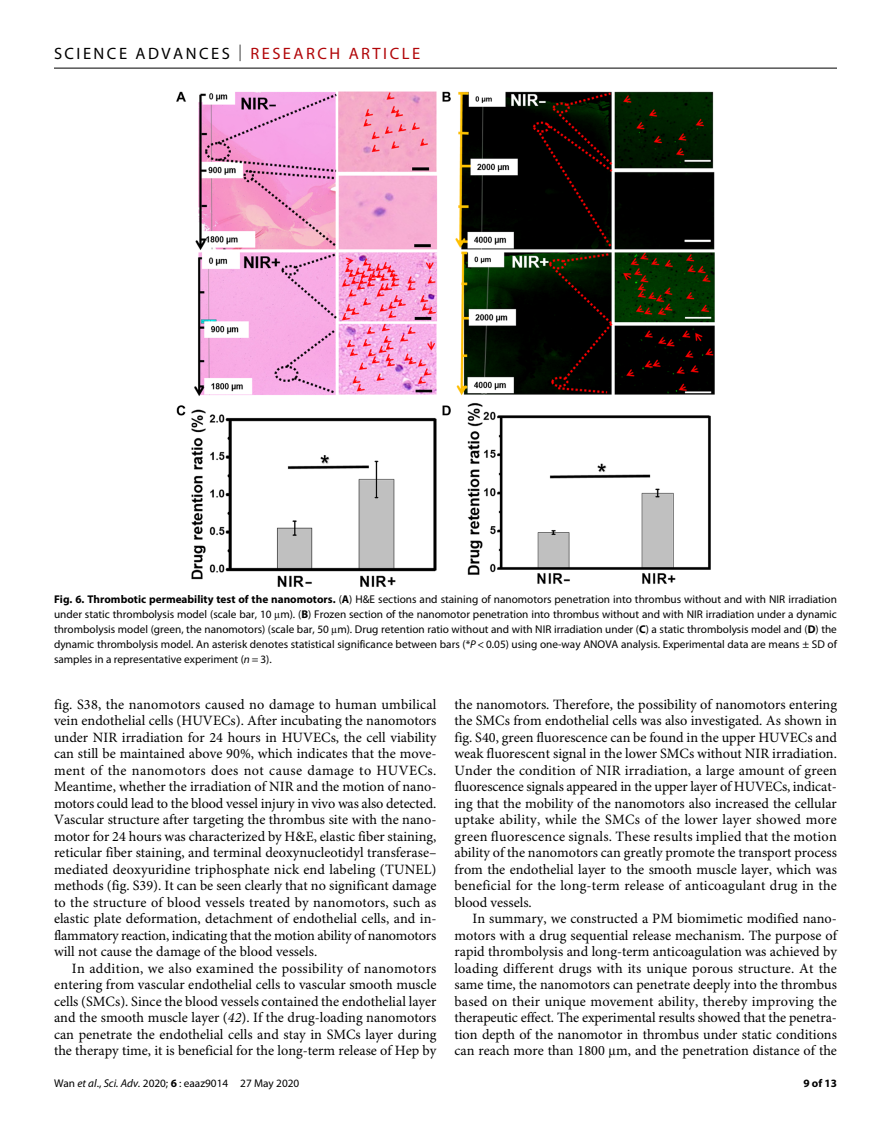
<style>
.page{position:relative;width:891px;height:1134px;background:#fff}
.page>*{position:absolute;margin:0;border:0;box-sizing:border-box;transform-origin:0 0}
.t1{font:16.5px "Myriad Pro";letter-spacing:.15em;color:#000}
.t2{font:14.25px/16.5px "Minion Pro";color:#000;text-align:justify}
.t3{font:11.25px/15px "Myriad Pro";color:#000;text-align:justify}
.t4{font:700 11.25px "Myriad Pro";color:#000}
.s1{font-weight:300}
.s2{color:#b10508}
.s3{font-weight:700}
.s4{font-style:italic}
</style>
<div class="page">
<hr style="left:54px;top:68px;width:783px;height:1px;background:#000">
<img style="left:176px;top:91px;width:539px;height:496px">
<p class="t1" style="left:54px;top:40px;width:368px">SCIENCE ADVANCES <span class="s1">|</span> <span class="s2">RESEARCH ARTICLE</span></p>
<p class="t3" style="left:54px;top:592px;width:785px"><span class="s3">Fig. 6. Thrombotic permeability test of the nanomotors.</span> (<span class="s3">A</span>) H&amp;E sections and staining of nanomotors penetration into thrombus without and with NIR irradiation under static thrombolysis model (scale bar, 10 m). (<span class="s3">B</span>) Frozen section of the nanomotor penetration into thrombus without and with NIR irradiation under a dynamic thrombolysis model (green, the nanomotors) (scale bar, 50 m). Drug retention ratio without and with NIR irradiation under (<span class="s3">C</span>) a static thrombolysis model and (<span class="s3">D</span>) the dynamic thrombolysis model. An asterisk denotes statistical significance between bars (*<span class="s4">P</span>&lt; 0.05) using one-way ANOVA analysis. Experimental data are means ± SD of samples in a representative experiment (<span class="s4">n</span> = 3).</p>
<p class="t2" style="left:54px;top:697px;width:384px">fig. S38, the nanomotors caused no damage to human umbilical vein endothelial cells (HUVECs). After incubating the nanomotors under NIR irradiation for 24 hours in HUVECs, the cell viability can still be maintained above 90%, which indicates that the move&shy;ment of the nanomotors does not cause damage to HUVECs.<br>Meantime, whether the irradiation of NIR and the motion of nano&shy;motors could lead to the blood vessel injury in vivo was also detected.<br>Vascular structure after targeting the thrombus site with the nano&shy;motor for 24 hours was characterized by H&amp;E, elastic fiber staining, reticular fiber staining, and terminal deoxynucleotidyl transferase– mediated deoxyuridine triphosphate nick end labeling (TUNEL) methods (fig. S39). It can be seen clearly that no significant damage to the structure of blood vessels treated by nanomotors, such as elastic plate deformation, detachment of endothelial cells, and in&shy;flammatory reaction, indicating that the motion ability of nanomotors will not cause the damage of the blood vessels.</p>
<p class="t2" style="left:54px;top:961px;width:384px;text-indent:18px">In addition, we also examined the possibility of nanomotors entering from vascular endothelial cells to vascular smooth muscle cells (SMCs). Since the blood vessels contained the endothelial layer and the smooth muscle layer (<span class="s4">42</span>). If the drug-loading nanomotors can penetrate the endothelial cells and stay in SMCs layer during the therapy time, it is beneficial for the long-term release of Hep by</p>
<p class="t3" style="left:54px;top:1076px;width:247px">Wan <span class="s4">et al</span>., <span class="s4">Sci. Adv.</span> 2020; <span class="s3">6</span> : eaaz9014 27 May 2020</p>
<p class="t2" style="left:454px;top:697px;width:384px">the nanomotors. Therefore, the possibility of nanomotors entering the SMCs from endothelial cells was also investigated. As shown in fig. S40, green fluorescence can be found in the upper HUVECs and weak fluorescent signal in the lower SMCs without NIR irradiation.<br>Under the condition of NIR irradiation, a large amount of green fluorescence signals appeared in the upper layer of HUVECs, indicat&shy;ing that the mobility of the nanomotors also increased the cellular uptake ability, while the SMCs of the lower layer showed more green fluorescence signals. These results implied that the motion ability of the nanomotors can greatly promote the transport process from the endothelial layer to the smooth muscle layer, which was beneficial for the long-term release of anticoagulant drug in the blood vessels.</p>
<p class="t2" style="left:454px;top:912px;width:384px;text-indent:18px">In summary, we constructed a PM biomimetic modified nano&shy;motors with a drug sequential release mechanism. The purpose of rapid thrombolysis and long-term anticoagulation was achieved by loading different drugs with its unique porous structure. At the same time, the nanomotors can penetrate deeply into the thrombus based on their unique movement ability, thereby improving the therapeutic effect. The experimental results showed that the penetra&shy;tion depth of the nanomotor in thrombus under static conditions can reach more than 1800 m, and the penetration distance of the</p>
<p class="t4" style="left:803px;top:1074px;width:35px">9 of 13</p>
</div>
